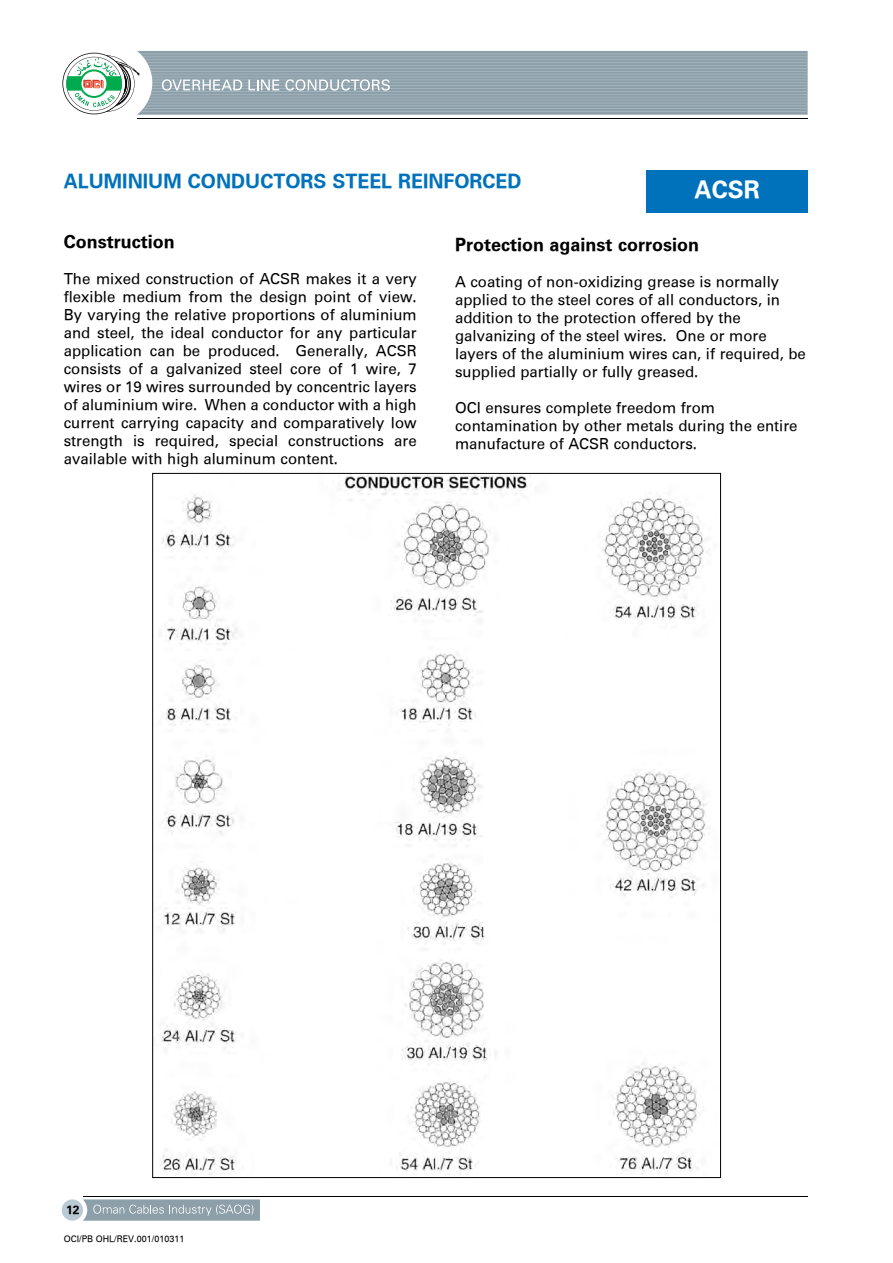
<style>
.page{position:relative;width:893px;height:1263px;background:#fff}
.page>*{position:absolute;margin:0;border:0;box-sizing:border-box;transform-origin:0 0}
.t1{font:700 24px "Univers";color:#fff}
.t2{font:700 19.5px "Univers";color:#0072bc}
.t3{font:700 18px "Univers";color:#000}
.t4{font:15px/18px "Univers";color:#000}
.t5{font:700 12px "Univers";color:#000}
.t6{font:9px "Univers";color:#000}
</style>
<div class="page">
<div style="left:62px;top:1199px;width:21px;height:22px;background:#bacad3;border-radius:50%"></div>
<svg style="left:83px;top:1199px;width:177px;height:22px;background:#9bacb4"></svg>
<hr style="left:83px;top:1196px;width:725px;height:1px;background:#000">
<hr style="left:137px;top:118px;width:671px;height:1px;background:#000">
<svg style="left:62px;top:51px;width:746px;height:64px;background:#9caeb5"></svg>
<div style="left:646px;top:170px;width:162px;height:43px;background:#0072bc"></div>
<img style="left:160px;top:475px;width:549px;height:700px">
<h2 class="t2" style="left:64px;top:170px;width:459px">ALUMINIUM CONDUCTORS STEEL REINFORCED</h2>
<h1 class="t1" style="left:694px;top:175px;width:67px">ACSR</h1>
<p class="t3" style="left:64px;top:231px;width:113px">Construction</p>
<p class="t4" style="left:64px;top:270px;width:354px;text-align:justify">The mixed construction of ACSR makes it a very flexible medium from the design point of view.<br>By varying the relative proportions of aluminium and steel, the ideal conductor for any particular application can be produced. Generally, ACSR consists of a galvanized steel core of 1 wire, 7 wires or 19 wires surrounded by concentric layers of aluminium wire. When a conductor with a high current carrying capacity and comparatively low strength is required, special constructions are available with high aluminum content.</p>
<p class="t3" style="left:455px;top:234px;width:246px">Protection against corrosion</p>
<p class="t4" style="left:455px;top:273px;width:352px">A coating of non-oxidizing grease is normally applied to the steel cores of all conductors, in addition to the protection offered by the galvanizing of the steel wires. One or more layers of the aluminium wires can, if required, be supplied partially or fully greased.</p>
<p class="t4" style="left:455px;top:399px;width:344px">OCI ensures complete freedom from contamination by other metals during the entire manufacture of ACSR conductors.</p>
<p class="t5" style="left:66px;top:1203px;width:15px">12</p>
<p class="t6" style="left:64px;top:1233px;width:122px">OCI/PB OHL/REV.001/010311</p>
</div>
